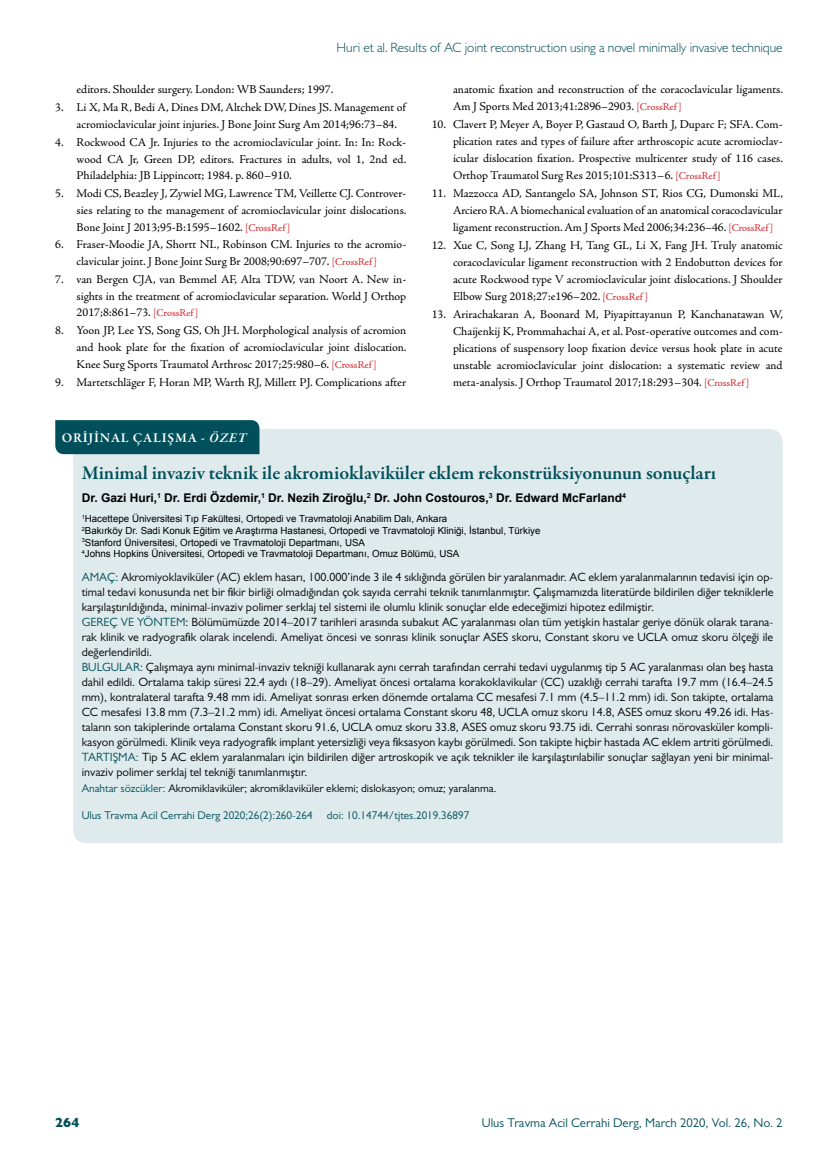
<style>
.page{position:relative;width:838px;height:1170px;background:#fff}
.page>*{position:absolute;margin:0;border:0;box-sizing:border-box;transform-origin:0 0}
.t1{font:600 19.5px "Garamond Premr Pro";letter-spacing:-.005em;color:#004f5a}
.t2{font:300 13.5px "Gill Sans MT Pro";letter-spacing:-.005em;color:#004f5a}
.t3{font:600 13.5px "Garamond Premr Pro";letter-spacing:.055em;color:#fff}
.t4{font:800 13.5px "Gill Sans MT Pro";color:#004f5a}
.t5{font:12.75px "Gill Sans MT Pro";color:#004f5a}
.t6{font:12px/16.8px "Adobe Jenson Pro";letter-spacing:-.005em;color:#000;text-align:justify}
.t7{font:12px/15px "Gill Sans MT Pro";color:#000}
.t8{font:700 12px "Arial";color:#000}
.t9{font:11.25px "Gill Sans MT Pro";color:#000}
.t10{font:11.25px "Gill Sans MT Pro";color:#004f5a}
.t11{font:9.75px/11.7px "Arial";color:#000}
.s1{font-size:10.5px;color:#d2232a}
.s2{font-style:italic}
.s3{color:#004f5a}
</style>
<div class="page">
<div style="left:73px;top:429px;width:709px;height:414px;background:#deeaec"></div>
<div style="left:55px;top:420px;width:204px;height:34px;background:#004f5a"></div>
<p class="t2" style="left:336px;top:39px;width:447px">Huri et al. Results of AC joint reconstruction using a novel minimally invasive technique</p>
<p class="t6" style="left:77px;top:81px;width:258px">editors. Shoulder surgery. London: WB Saunders; 1997.</p>
<p class="t6" style="left:77px;top:99px;width:331px;text-indent:-21px">3. Li X, Ma R, Bedi A, Dines DM, Altchek DW, Dines JS. Management of acromioclavicular joint injuries. J Bone Joint Surg Am 2014;96:73–84.</p>
<p class="t6" style="left:77px;top:134px;width:331px;text-indent:-21px">4. Rockwood CA Jr. Injuries to the acromioclavicular joint. In: In: Rock&shy;wood CA Jr, Green DP, editors. Fractures in adults, vol 1, 2nd ed.<br>Philadelphia: JB Lippincott; 1984. p. 860−910.</p>
<p class="t6" style="left:77px;top:185px;width:331px;text-indent:-21px">5. Modi CS, Beazley J, Zywiel MG, Lawrence TM, Veillette CJ. Controver&shy;sies relating to the management of acromioclavicular joint dislocations.<br>Bone Joint J 2013;95-B:1595–1602. <span class="s1">[CrossRef ]</span></p>
<p class="t6" style="left:77px;top:236px;width:331px;text-indent:-21px">6. Fraser-Moodie JA, Shortt NL, Robinson CM. Injuries to the acromio&shy;clavicular joint. J Bone Joint Surg Br 2008;90:697–707. <span class="s1">[CrossRef ]</span></p>
<p class="t6" style="left:77px;top:271px;width:331px;text-indent:-21px">7. van Bergen CJA, van Bemmel AF, Alta TDW, van Noort A. New in&shy;sights in the treatment of acromioclavicular separation. World J Orthop 2017;8:861–73. <span class="s1">[CrossRef ]</span></p>
<p class="t6" style="left:77px;top:322px;width:331px;text-indent:-21px">8. Yoon JP, Lee YS, Song GS, Oh JH. Morphological analysis of acromion and hook plate for the fixation of acromioclavicular joint dislocation.<br>Knee Surg Sports Traumatol Arthrosc 2017;25:980–6. <span class="s1">[CrossRef ]</span></p>
<p class="t6" style="left:55px;top:373px;width:352px">9. Martetschläger F, Horan MP, Warth RJ, Millett PJ. Complications after</p>
<p class="t3" style="left:62px;top:429px;width:186px">ORİJİNAL ÇALIŞMA - <span class="s2">ÖZET</span></p>
<p class="t6" style="left:453px;top:81px;width:331px">anatomic fixation and reconstruction of the coracoclavicular ligaments.<br>Am J Sports Med 2013;41:2896–2903. <span class="s1">[CrossRef ]</span></p>
<p class="t6" style="left:453px;top:116px;width:331px;text-indent:-21px">10. Clavert P, Meyer A, Boyer P, Gastaud O, Barth J, Duparc F; SFA. Com&shy;plication rates and types of failure after arthroscopic acute acromioclav&shy;icular dislocation fixation. Prospective multicenter study of 116 cases.<br>Orthop Traumatol Surg Res 2015;101:S313−6. <span class="s1">[CrossRef ]</span></p>
<p class="t6" style="left:453px;top:185px;width:331px;text-indent:-21px">11. Mazzocca AD, Santangelo SA, Johnson ST, Rios CG, Dumonski ML, Arciero RA. A biomechanical evaluation of an anatomical coracoclavicular ligament reconstruction. Am J Sports Med 2006;34:236–46. <span class="s1">[CrossRef ]</span></p>
<p class="t6" style="left:453px;top:237px;width:331px;text-indent:-21px">12. Xue C, Song LJ, Zhang H, Tang GL, Li X, Fang JH. Truly anatomic coracoclavicular ligament reconstruction with 2 Endobutton devices for acute Rockwood type V acromioclavicular joint dislocations. J Shoulder Elbow Surg 2018;27:e196–202. <span class="s1">[CrossRef ]</span></p>
<p class="t6" style="left:453px;top:306px;width:331px;text-indent:-21px">13. Arirachakaran A, Boonard M, Piyapittayanun P, Kanchanatawan W, Chaijenkij K, Prommahachai A, et al. Post-operative outcomes and com&shy;plications of suspensory loop fixation device versus hook plate in acute unstable acromioclavicular joint dislocation: a systematic review and meta-analysis. J Orthop Traumatol 2017;18:293−304. <span class="s1">[CrossRef ]</span></p>
<h1 class="t1" style="left:82px;top:461px;width:636px">Minimal invaziv teknik ile akromioklaviküler eklem rekonstrüksiyonunun sonuçları</h1>
<p class="t8" style="left:82px;top:490px;width:546px">Dr. Gazi Huri,<sup>1</sup> Dr. Erdi Özdemir,<sup>1</sup> Dr. Nezih Ziroğlu,<sup>2</sup> Dr. John Costouros,<sup>3</sup> Dr. Edward McFarland<sup>4</sup></p>
<p class="t11" style="left:82px;top:513px;width:460px"><sup>1</sup>Hacettepe Üniversitesi Tıp Fakültesi, Ortopedi ve Travmatoloji Anabilim Dalı, Ankara<br><sup>2</sup>Bakırköy Dr. Sadi Konuk Eğitim ve Araştırma Hastanesi, Ortopedi ve Travmatoloji Kliniği, İstanbul, Türkiye <sup>3</sup>Stanford Üniversitesi, Ortopedi ve Travmatoloji Departmanı, USA<br><sup>4</sup>Johns Hopkins Üniversitesi, Ortopedi ve Travmatoloji Departmanı, Omuz Bölümü, USA</p>
<p class="t7" style="left:82px;top:569px;width:693px"><span class="s3">AMAÇ:</span> Akromiyoklaviküler (AC) eklem hasarı, 100.000’inde 3 ile 4 sıklığında görülen bir yaralanmadır. AC eklem yaralanmalarının tedavisi için op&shy;timal tedavi konusunda net bir fikir birliği olmadığından çok sayıda cerrahi teknik tanımlanmıştır. Çalışmamızda literatürde bildirilen diğer tekniklerle karşılaştırıldığında, minimal-invaziv polimer serklaj tel sistemi ile olumlu klinik sonuçlar elde edeceğimizi hipotez edilmiştir.<br><span class="s3">GEREÇ VE YÖNTEM</span>: Bölümümüzde 2014–2017 tarihleri arasında subakut AC yaralanması olan tüm yetişkin hastalar geriye dönük olarak tarana&shy;rak klinik ve radyografik olarak incelendi. Ameliyat öncesi ve sonrası klinik sonuçlar ASES skoru, Constant skoru ve UCLA omuz skoru ölçeği ile değerlendirildi.<br><span class="s3">BULGULAR:</span> Çalışmaya aynı minimal-invaziv tekniği kullanarak aynı cerrah tarafından cerrahi tedavi uygulanmış tip 5 AC yaralanması olan beş hasta dahil edildi. Ortalama takip süresi 22.4 aydı (18–29). Ameliyat öncesi ortalama korakoklavikular (CC) uzaklığı cerrahi tarafta 19.7 mm (16.4–24.5 mm), kontralateral tarafta 9.48 mm idi. Ameliyat sonrası erken dönemde ortalama CC mesafesi 7.1 mm (4.5–11.2 mm) idi. Son takipte, ortalama CC mesafesi 13.8 mm (7.3–21.2 mm) idi. Ameliyat öncesi ortalama Constant skoru 48, UCLA omuz skoru 14.8, ASES omuz skoru 49.26 idi. Has&shy;taların son takiplerinde ortalama Constant skoru 91.6, UCLA omuz skoru 33.8, ASES omuz skoru 93.75 idi. Cerrahi sonrası nörovasküler kompli&shy;kasyon görülmedi. Klinik veya radyografik implant yetersizliği veya fiksasyon kaybı görülmedi. Son takipte hiçbir hastada AC eklem artriti görülmedi.<br><span class="s3">TARTIŞMA:</span> Tip 5 AC eklem yaralanmaları için bildirilen diğer artroskopik ve açık teknikler ile karşılaştırılabilir sonuçlar sağlayan yeni bir minimal&shy;invaziv polimer serklaj tel tekniği tanımlanmıştır.</p>
<p class="t9" style="left:82px;top:781px;width:416px"><span class="s3">Anahtar sözcükler:</span> Akromiklaviküler; akromiklaviküler eklemi; dislokasyon; omuz; yaralanma.</p>
<p class="t10" style="left:82px;top:808px;width:232px">Ulus Travma Acil Cerrahi Derg 2020;26(2):260-264</p>
<p class="t10" style="left:327px;top:808px;width:144px">doi: 10.14744/tjtes.2019.36897</p>
<p class="t4" style="left:55px;top:1114px;width:26px">264</p>
<p class="t5" style="left:482px;top:1115px;width:302px">Ulus Travma Acil Cerrahi Derg, March 2020, Vol. 26, No. 2</p>
</div>
